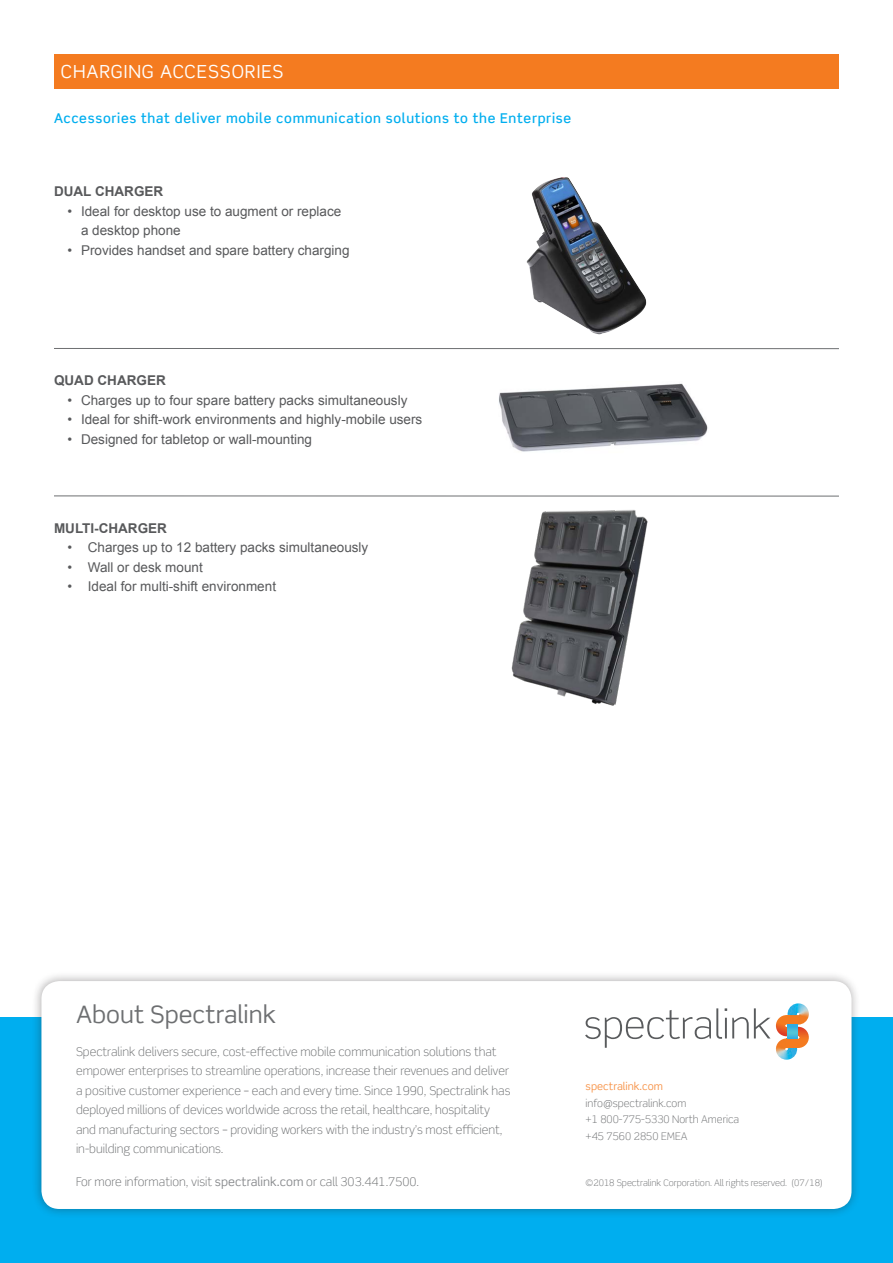
<style>
.page{position:relative;width:893px;height:1263px;background:#fff}
.page>*{position:absolute;margin:0;border:0;box-sizing:border-box;transform-origin:0 0}
.t1{font:24px "Scene Std";color:#6d6f71}
.t2{font:18px "Scene Std";letter-spacing:.05em;color:#fff}
.t3{font:13.5px/19.5px "Arial";color:#58595b}
.t4{font:500 13.5px "Scene Std";letter-spacing:.05em;color:#00aeef}
.t5{font:700 13.5px "Arial";color:#58595b}
.t6{font:300 12px/19.5px "Scene Std";color:#6d6f71}
.t7{font:300 10.5px/16.5px "Scene Std";color:#6d6f71}
.t8{font:10.5px "Scene Std";color:#f79348}
.t9{font:300 9px "Scene Std";color:#6d6f71}
.s1{font-weight:400;color:#888a8d}
</style>
<div class="page">
<div style="left:0;top:1017px;width:893px;height:246px;background:#00aeef"></div>
<div style="left:32px;top:971px;width:829px;height:248px;background:#231f20;opacity:.37"></div>
<div style="left:41px;top:981px;width:810px;height:228px;background:#fff;border-radius:18px"></div>
<img style="left:776px;top:1050px;width:21px;height:10px">
<img style="left:787px;top:1003px;width:22px;height:10px">
<svg style="left:776px;top:1013px;width:33px;height:37px"></svg>
<svg style="left:788px;top:1024px;width:9px;height:14px"></svg>
<svg style="left:585px;top:1008px;width:185px;height:40px"></svg>
<img style="left:499px;top:383px;width:209px;height:69px">
<img style="left:541px;top:177px;width:22px;height:8px">
<hr style="left:54px;top:348px;width:785px;height:1px;background:#6d6f71">
<hr style="left:54px;top:496px;width:785px;height:1px;background:#6d6f71">
<img style="left:511px;top:510px;width:137px;height:196px">
<div style="left:54px;top:54px;width:785px;height:35px;background:#f47b20"></div>
<h2 class="t2" style="left:61px;top:61px;width:224px">CHARGING ACCESSORIES</h2>
<p class="t4" style="left:54px;top:110px;width:519px">Accessories that deliver mobile communication solutions to the Enterprise</p>
<p class="t5" style="left:54px;top:182px;width:111px">DUAL CHARGER</p>
<p class="t3" style="left:81px;top:201px;width:262px;text-indent:-14px">• Ideal for desktop use to augment or replace a desktop phone</p>
<p class="t3" style="left:68px;top:240px;width:284px">• Provides handset and spare battery charging</p>
<p class="t5" style="left:54px;top:371px;width:113px">QUAD CHARGER</p>
<p class="t3" style="left:68px;top:390px;width:341px">• Charges up to four spare battery packs simultaneously</p>
<p class="t3" style="left:68px;top:410px;width:356px">• Ideal for shift-work environments and highly-mobile users</p>
<p class="t3" style="left:68px;top:429px;width:246px">• Designed for tabletop or wall-mounting</p>
<p class="t5" style="left:54px;top:519px;width:114px">MULTI-CHARGER</p>
<p class="t3" style="left:68px;top:538px;width:302px">• Charges up to 12 battery packs simultaneously</p>
<p class="t3" style="left:68px;top:557px;width:137px">• Wall or desk mount</p>
<p class="t3" style="left:68px;top:577px;width:210px">• Ideal for multi-shift environment</p>
<h1 class="t1" style="left:76px;top:999px;width:201px">About Spectralink</h1>
<p class="t6" style="left:76px;top:1042px;width:436px">Spectralink delivers secure, cost-effective mobile communication solutions that empower enterprises to streamline operations, increase their revenues and deliver a positive customer experience – each and every time. Since 1990, Spectralink has deployed millions of devices worldwide across the retail, healthcare, hospitality and manufacturing sectors – providing workers with the industry’s most efficient, in-building communications.</p>
<p class="t6" style="left:76px;top:1172px;width:345px">For more information, visit <span class="s1">spectralink.com</span> or call 303.441.7500.</p>
<p class="t8" style="left:586px;top:1080px;width:79px">spectralink.com</p>
<p class="t7" style="left:586px;top:1095px;width:155px">info@spectralink.com<br>+1 800-775-5330 North America +45 7560 2850 EMEA</p>
<p class="t9" style="left:586px;top:1177px;width:239px">©2018 Spectralink Corporation. All rights reserved. (07/18)</p>
</div>
